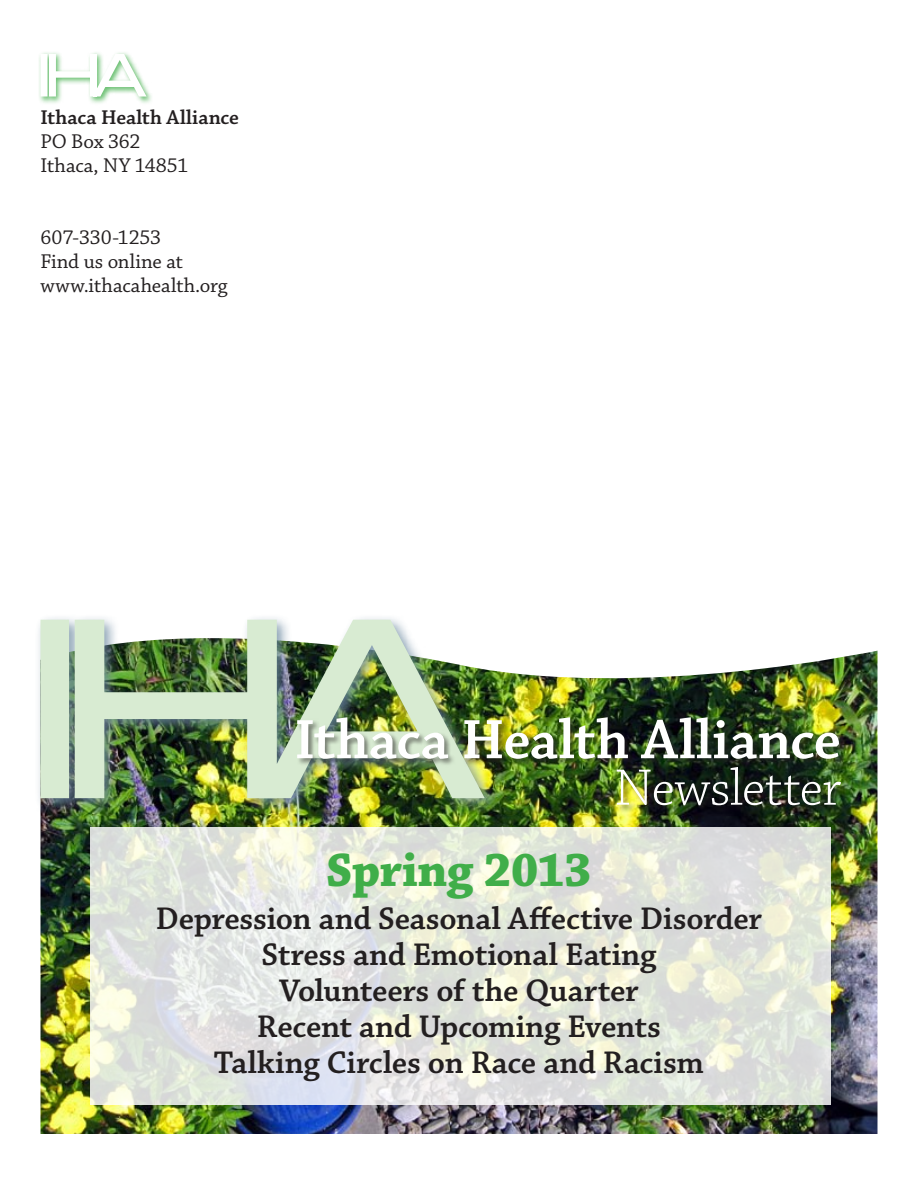
<style>
.page{position:relative;width:918px;height:1188px;background:#fff}
.page>*{position:absolute;margin:0;border:0;box-sizing:border-box;transform-origin:0 0}
.t1{font:600 58.5px "Chaparral Pro";color:#fff}
.t2{font:300 54px "Chaparral Pro";letter-spacing:-.015em;color:#fff}
.t3{font:700 49.5px "Chaparral Pro";letter-spacing:-.015em;color:#40ae49}
.t4{font:600 33px/36px "Chaparral Pro";letter-spacing:-.01em;color:#231f20;text-align:center}
.t5{font:21px/24px "Chaparral Pro";letter-spacing:-.005em;color:#231f20}
.t6{font:600 21px "Chaparral Pro";letter-spacing:.005em;color:#231f20}
</style>
<div class="page">
<div style="left:38px;top:51px;width:121px;height:58px;background:#40ae49;opacity:.8"></div>
<svg style="left:40px;top:54px;width:107px;height:43px"></svg>
<img style="left:40px;top:650px;width:838px;height:484px">
<div style="left:34px;top:613px;width:473px;height:207px;background:#6d8aa1;opacity:.8"></div>
<img style="left:40px;top:620px;width:445px;height:178px">
<div style="left:296px;top:716px;width:622px;height:138px;background:#231f20;opacity:.54"></div>
<svg style="left:91px;top:827px;width:740px;height:278px;background:#e3e5de"></svg>
<p class="t6" style="left:41px;top:105px;width:200px">Ithaca Health Alliance</p>
<p class="t5" style="left:41px;top:130px;width:149px">PO Box 362<br>Ithaca, NY 14851</p>
<p class="t5" style="left:41px;top:226px;width:189px">607-330-1253<br>Find us online at www.ithacahealth.org</p>
<h1 class="t1" style="left:295px;top:706px;width:548px">Ithaca Health Alliance</h1>
<h2 class="t2" style="left:614px;top:758px;width:228px">Newsletter</h2>
<h3 class="t3" style="left:326px;top:841px;width:267px">Spring 2013</h3>
<p class="t4" style="left:156px;top:901px;width:608px">Depression and Seasonal Affective Disorder<br>Stress and Emotional Eating<br>Volunteers of the Quarter<br>Recent and Upcoming Events<br>Talking Circles on Race and Racism</p>
</div>
